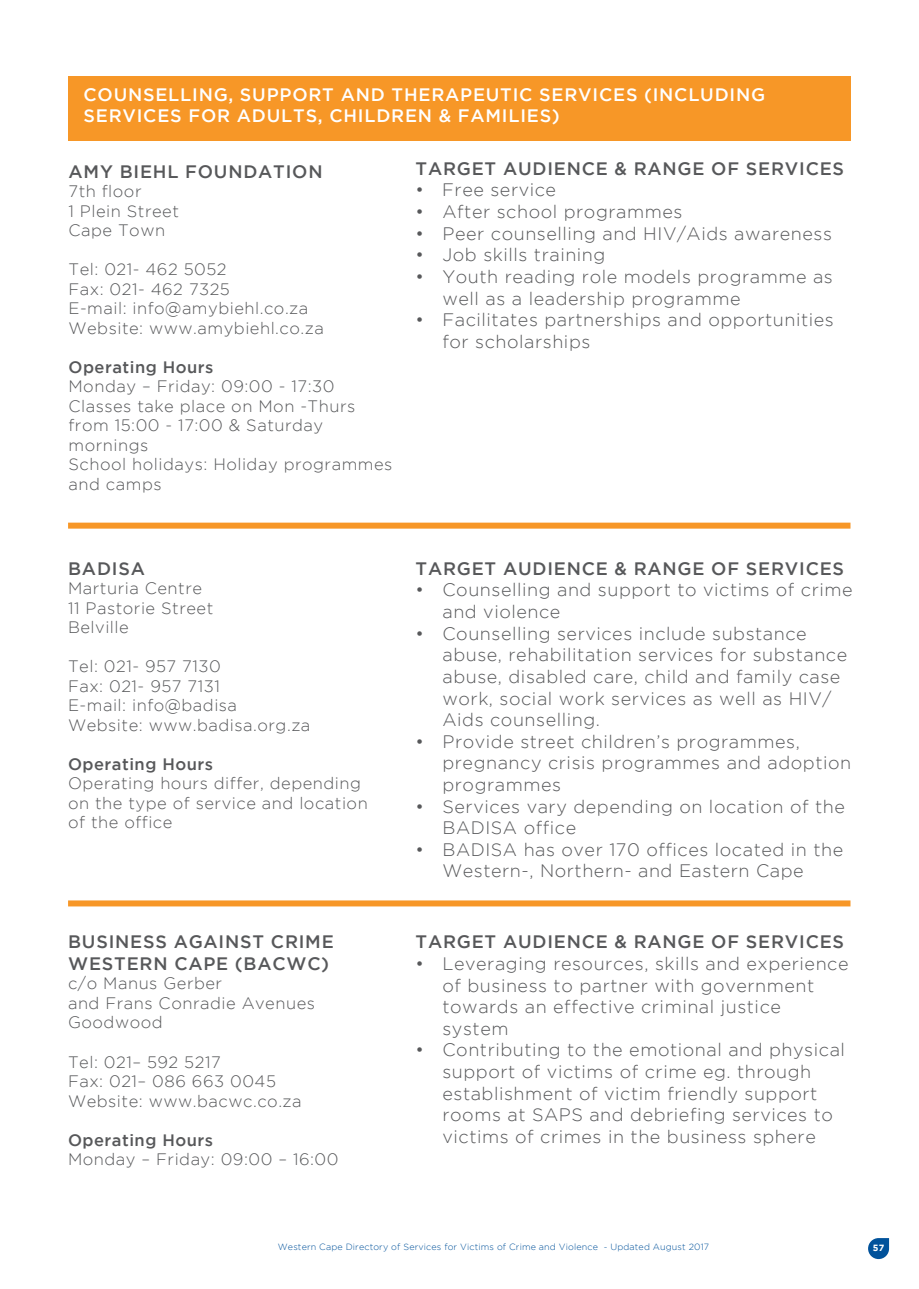
<style>
.page{position:relative;width:919px;height:1289px;background:#fff}
.page>*{position:absolute;margin:0;border:0;box-sizing:border-box;transform-origin:0 0}
.Small_Headings{font:300 18px/21.6px "Gotham";letter-spacing:.03em;color:#57585a}
.Small_Headings-2{font:500 18px/21.6px "Gotham";letter-spacing:.045em;color:#57585a}
.Small_Headings-3{font:500 18px/21.6px "Gotham";letter-spacing:.045em;color:#fff}
.Table_Heads{font:300 16.5px/19.5px "Gotham";letter-spacing:.03em;color:#57585a}
.Table_Heads-2{font:500 16.5px "Gotham";letter-spacing:.03em;color:#57585a}
.t1{font:300 9px "Gotham";letter-spacing:.015em;color:#01529b}
.t2{font:700 9px "Gotham";color:#fff}
</style>
<div class="page">
<svg style="left:868px;top:1238px;width:21px;height:20px"></svg>
<div style="left:68px;top:76px;width:782px;height:64px;background:#f79727"></div>
<div style="left:68px;top:522px;width:782px;height:6px;background:#f79727"></div>
<div style="left:68px;top:900px;width:782px;height:6px;background:#f79727"></div>
<p class="Small_Headings-3" style="left:83px;top:83px;width:683px">COUNSELLING, SUPPORT AND THERAPEUTIC SERVICES (INCLUDING<br>SERVICES FOR ADULTS, CHILDREN &amp; FAMILIES)</p>
<p class="Small_Headings-2" style="left:69px;top:160px;width:255px">AMY BIEHL FOUNDATION</p>
<p class="Table_Heads" style="left:68px;top:181px;width:75px">7th floor</p>
<p class="Table_Heads" style="left:68px;top:201px;width:112px">1 Plein Street</p>
<p class="Table_Heads" style="left:68px;top:220px;width:98px">Cape Town</p>
<p class="Table_Heads" style="left:68px;top:259px;width:160px">Tel: 021- 462 5052</p>
<p class="Table_Heads" style="left:68px;top:279px;width:163px">Fax: 021- 462 7325</p>
<p class="Table_Heads" style="left:68px;top:298px;width:241px">E-mail: info@amybiehl.co.za</p>
<p class="Table_Heads" style="left:68px;top:318px;width:257px">Website: www.amybiehl.co.za</p>
<p class="Table_Heads-2" style="left:68px;top:357px;width:146px">Operating Hours</p>
<p class="Table_Heads" style="left:68px;top:376px;width:267px">Monday – Friday: 09:00 - 17:30</p>
<p class="Table_Heads" style="left:68px;top:396px;width:288px">Classes take place on Mon -Thurs</p>
<p class="Table_Heads" style="left:68px;top:415px;width:256px">from 15:00 - 17:00 &amp; Saturday mornings</p>
<p class="Table_Heads" style="left:68px;top:454px;width:325px">School holidays: Holiday programmes</p>
<p class="Table_Heads" style="left:68px;top:474px;width:95px">and camps</p>
<p class="Small_Headings-2" style="left:415px;top:157px;width:430px">TARGET AUDIENCE &amp; RANGE OF SERVICES</p>
<p class="Small_Headings" style="left:415px;top:179px;width:142px">• Free service</p>
<p class="Small_Headings" style="left:415px;top:201px;width:268px">• After school programmes</p>
<p class="Small_Headings" style="left:415px;top:222px;width:418px">• Peer counselling and HIV/Aids awareness</p>
<p class="Small_Headings" style="left:415px;top:244px;width:191px">• Job skills training</p>
<p class="Small_Headings" style="left:442px;top:265px;width:392px;text-indent:-27px">• Youth reading role models programme as well as a leadership programme</p>
<p class="Small_Headings" style="left:442px;top:309px;width:393px;text-indent:-27px">• Facilitates partnerships and opportunities for scholarships</p>
<p class="Small_Headings-2" style="left:68px;top:557px;width:78px">BADISA</p>
<p class="Table_Heads" style="left:68px;top:578px;width:135px">Marturia Centre</p>
<p class="Table_Heads" style="left:68px;top:598px;width:147px">11 Pastorie Street</p>
<p class="Table_Heads" style="left:68px;top:617px;width:62px">Belville</p>
<p class="Table_Heads" style="left:68px;top:656px;width:154px">Tel: 021- 957 7130</p>
<p class="Table_Heads" style="left:68px;top:676px;width:153px">Fax: 021- 957 7131</p>
<p class="Table_Heads" style="left:68px;top:695px;width:170px">E-mail: info@badisa</p>
<p class="Table_Heads" style="left:68px;top:715px;width:244px">Website: www.badisa.org.za</p>
<p class="Table_Heads-2" style="left:68px;top:754px;width:146px">Operating Hours</p>
<p class="Table_Heads" style="left:68px;top:773px;width:294px">Operating hours differ, depending</p>
<p class="Table_Heads" style="left:68px;top:793px;width:301px">on the type of service and location</p>
<p class="Table_Heads" style="left:68px;top:812px;width:106px">of the office</p>
<p class="Small_Headings-2" style="left:68px;top:930px;width:267px">BUSINESS AGAINST CRIME<br>WESTERN CAPE (BACWC)</p>
<p class="Table_Heads" style="left:68px;top:973px;width:156px">c/o Manus Gerber</p>
<p class="Table_Heads" style="left:68px;top:993px;width:248px">and Frans Conradie Avenues</p>
<p class="Table_Heads" style="left:68px;top:1012px;width:96px">Goodwood</p>
<p class="Table_Heads" style="left:68px;top:1051px;width:154px">Tel: 021– 592 5217</p>
<p class="Table_Heads" style="left:68px;top:1071px;width:209px">Fax: 021– 086 663 0045</p>
<p class="Table_Heads" style="left:68px;top:1090px;width:235px">Website: www.bacwc.co.za</p>
<p class="Table_Heads-2" style="left:68px;top:1130px;width:146px">Operating Hours</p>
<p class="Table_Heads" style="left:68px;top:1149px;width:272px">Monday – Friday: 09:00 – 16:00</p>
<p class="Small_Headings-2" style="left:415px;top:557px;width:430px">TARGET AUDIENCE &amp; RANGE OF SERVICES</p>
<p class="Small_Headings" style="left:442px;top:579px;width:412px;text-indent:-27px">• Counselling and support to victims of crime and violence</p>
<p class="Small_Headings" style="left:442px;top:622px;width:406px;text-indent:-27px">• Counselling services include substance abuse, rehabilitation services for substance abuse, disabled care, child and family case work, social work services as well as HIV/ Aids counselling.</p>
<p class="Small_Headings" style="left:442px;top:730px;width:410px;text-indent:-27px">• Provide street children’s programmes, pregnancy crisis programmes and adoption programmes</p>
<p class="Small_Headings" style="left:442px;top:795px;width:404px;text-indent:-27px">• Services vary depending on location of the<br>BADISA office</p>
<p class="Small_Headings" style="left:442px;top:838px;width:402px;text-indent:-27px">• BADISA has over 170 offices located in the<br>Western-, Northern- and Eastern Cape</p>
<p class="Small_Headings-2" style="left:415px;top:930px;width:430px">TARGET AUDIENCE &amp; RANGE OF SERVICES</p>
<p class="Small_Headings" style="left:442px;top:952px;width:407px;text-indent:-27px">• Leveraging resources, skills and experience of business to partner with government towards an effective criminal justice system</p>
<p class="Small_Headings" style="left:442px;top:1038px;width:404px;text-indent:-27px">• Contributing to the emotional and physical support of victims of crime eg. through establishment of victim friendly support rooms at SAPS and debriefing services to victims of crimes in the business sphere</p>
<p class="t1" style="left:278px;top:1242px;width:433px">Western Cape Directory of Services for Victims of Crime and Violence - Updated August 2017</p>
<p class="t2" style="left:872px;top:1242px;width:13px">57</p>
</div>
